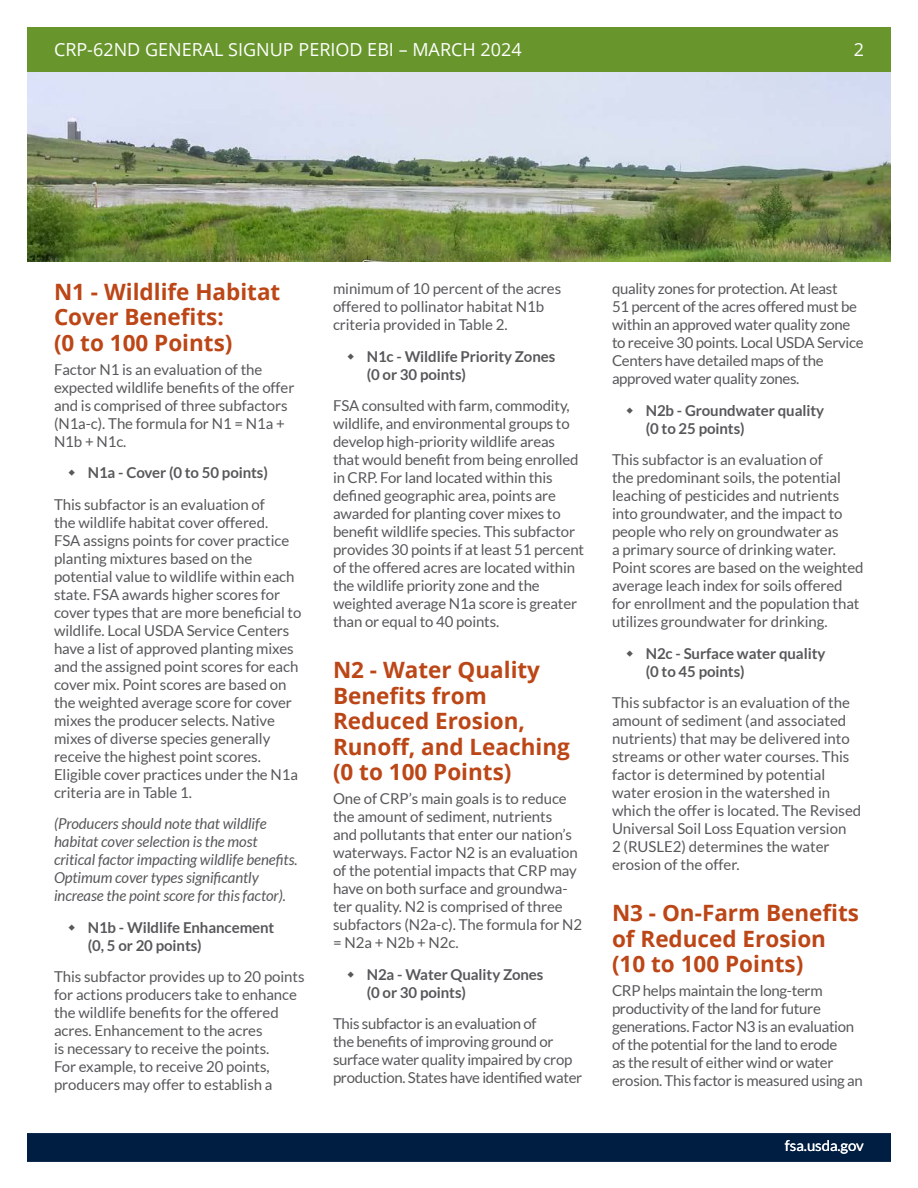
<style>
.page{position:relative;width:918px;height:1188px;background:#fff}
.page>*{position:absolute;margin:0;border:0;box-sizing:border-box;transform-origin:0 0}
.Body_Subhead{font:700 22.5px/25.5px "Open Sans";color:#bc4616}
.t1{font:18px "Open Sans";color:#fff}
.Body_Text{font:15px/18px "Lato";letter-spacing:-.005em;color:#57585a}
.t2{font:700 15px/18px "Lato";letter-spacing:-.005em;color:#57585a}
.Body_Text-2{font:italic 15px/18px "Lato";letter-spacing:-.005em;color:#57585a}
.t3{font:15px "Lato";letter-spacing:-.005em;color:#fff}
</style>
<div class="page">
<img style="left:27px;top:71px;width:864px;height:190px">
<div style="left:27px;top:27px;width:864px;height:44px;background:#68962c"></div>
<div style="left:27px;top:1133px;width:864px;height:29px;background:#001e42;border:2px solid #001e42"></div>
<p class="t1" style="left:54px;top:37px;width:469px">CRP-62ND GENERAL SIGNUP PERIOD EBI – MARCH 2024</p>
<p class="t1" style="left:854px;top:37px;width:12px">2</p>
<h2 class="Body_Subhead" style="left:54px;top:278px;width:228px">N1 - Wildlife Habitat<br>Cover Benefits:<br>(0 to 100 Points)</h2>
<p class="Body_Text" style="left:54px;top:360px;width:242px">Factor N1 is an evaluation of the expected wildlife benefits of the offer and is comprised of three subfactors (N1a-c). The formula for N1 = N1a +<br>N1b + N1c.</p>
<p class="t2" style="left:88px;top:463px;width:182px">N1a - Cover (0 to 50 points)</p>
<p class="Body_Text" style="left:54px;top:495px;width:249px">This subfactor is an evaluation of<br>the wildlife habitat cover offered.<br>FSA assigns points for cover practice planting mixtures based on the potential value to wildlife within each state. FSA awards higher scores for cover types that are more beneficial to wildlife. Local USDA Service Centers have a list of approved planting mixes and the assigned point scores for each cover mix. Point scores are based on the weighted average score for cover mixes the producer selects. Native mixes of diverse species generally receive the highest point scores.<br>Eligible cover practices under the N1a criteria are in Table 1.</p>
<p class="Body_Text-2" style="left:54px;top:815px;width:245px">(Producers should note that wildlife habitat cover selection is the most critical factor impacting wildlife benefits.<br>Optimum cover types significantly increase the point score for this factor).</p>
<p class="t2" style="left:88px;top:918px;width:188px">N1b - Wildlife Enhancement (0, 5 or 20 points)</p>
<p class="Body_Text" style="left:54px;top:967px;width:252px">This subfactor provides up to 20 points for actions producers take to enhance the wildlife benefits for the offered acres. Enhancement to the acres<br>is necessary to receive the points.<br>For example, to receive 20 points, producers may offer to establish a</p>
<p class="Body_Text" style="left:333px;top:280px;width:230px">minimum of 10 percent of the acres offered to pollinator habitat N1b criteria provided in Table 2.</p>
<p class="t2" style="left:367px;top:347px;width:190px">N1c - Wildlife Priority Zones (0 or 30 points)</p>
<p class="Body_Text" style="left:333px;top:397px;width:253px">FSA consulted with farm, commodity, wildlife, and environmental groups to develop high-priority wildlife areas that would benefit from being enrolled in CRP. For land located within this defined geographic area, points are awarded for planting cover mixes to benefit wildlife species. This subfactor provides 30 points if at least 51 percent of the offered acres are located within the wildlife priority zone and the weighted average N1a score is greater than or equal to 40 points.</p>
<h2 class="Body_Subhead" style="left:333px;top:657px;width:238px">N2 - Water Quality<br>Benefits from<br>Reduced Erosion,<br>Runoff, and Leaching (0 to 100 Points)</h2>
<p class="Body_Text" style="left:333px;top:790px;width:251px">One of CRP’s main goals is to reduce the amount of sediment, nutrients<br>and pollutants that enter our nation’s waterways. Factor N2 is an evaluation of the potential impacts that CRP may have on both surface and groundwa&shy;ter quality. N2 is comprised of three subfactors (N2a-c). The formula for N2 = N2a + N2b + N2c.</p>
<p class="t2" style="left:367px;top:965px;width:178px">N2a - Water Quality Zones (0 or 30 points)</p>
<p class="Body_Text" style="left:333px;top:1015px;width:251px">This subfactor is an evaluation of<br>the benefits of improving ground or surface water quality impaired by crop production. States have identified water</p>
<p class="Body_Text" style="left:612px;top:280px;width:253px">quality zones for protection. At least<br>51 percent of the acres offered must be within an approved water quality zone to receive 30 points. Local USDA Service Centers have detailed maps of the approved water quality zones.</p>
<p class="t2" style="left:646px;top:401px;width:180px">N2b - Groundwater quality (0 to 25 points)</p>
<p class="Body_Text" style="left:612px;top:451px;width:253px">This subfactor is an evaluation of<br>the predominant soils, the potential leaching of pesticides and nutrients into groundwater, and the impact to people who rely on groundwater as<br>a primary source of drinking water.<br>Point scores are based on the weighted average leach index for soils offered for enrollment and the population that utilizes groundwater for drinking.</p>
<p class="t2" style="left:646px;top:644px;width:181px">N2c - Surface water quality (0 to 45 points)</p>
<p class="Body_Text" style="left:612px;top:694px;width:251px">This subfactor is an evaluation of the amount of sediment (and associated nutrients) that may be delivered into streams or other water courses. This factor is determined by potential water erosion in the watershed in which the offer is located. The Revised Universal Soil Loss Equation version<br>2 (RUSLE2) determines the water erosion of the offer.</p>
<h2 class="Body_Subhead" style="left:612px;top:900px;width:249px">N3 - On-Farm Benefits of Reduced Erosion (10 to 100 Points)</h2>
<p class="Body_Text" style="left:612px;top:982px;width:252px">CRP helps maintain the long-term productivity of the land for future generations. Factor N3 is an evaluation of the potential for the land to erode<br>as the result of either wind or water erosion. This factor is measured using an</p>
<p class="t3" style="left:785px;top:1138px;width:81px">fsa.usda.gov</p>
</div>
